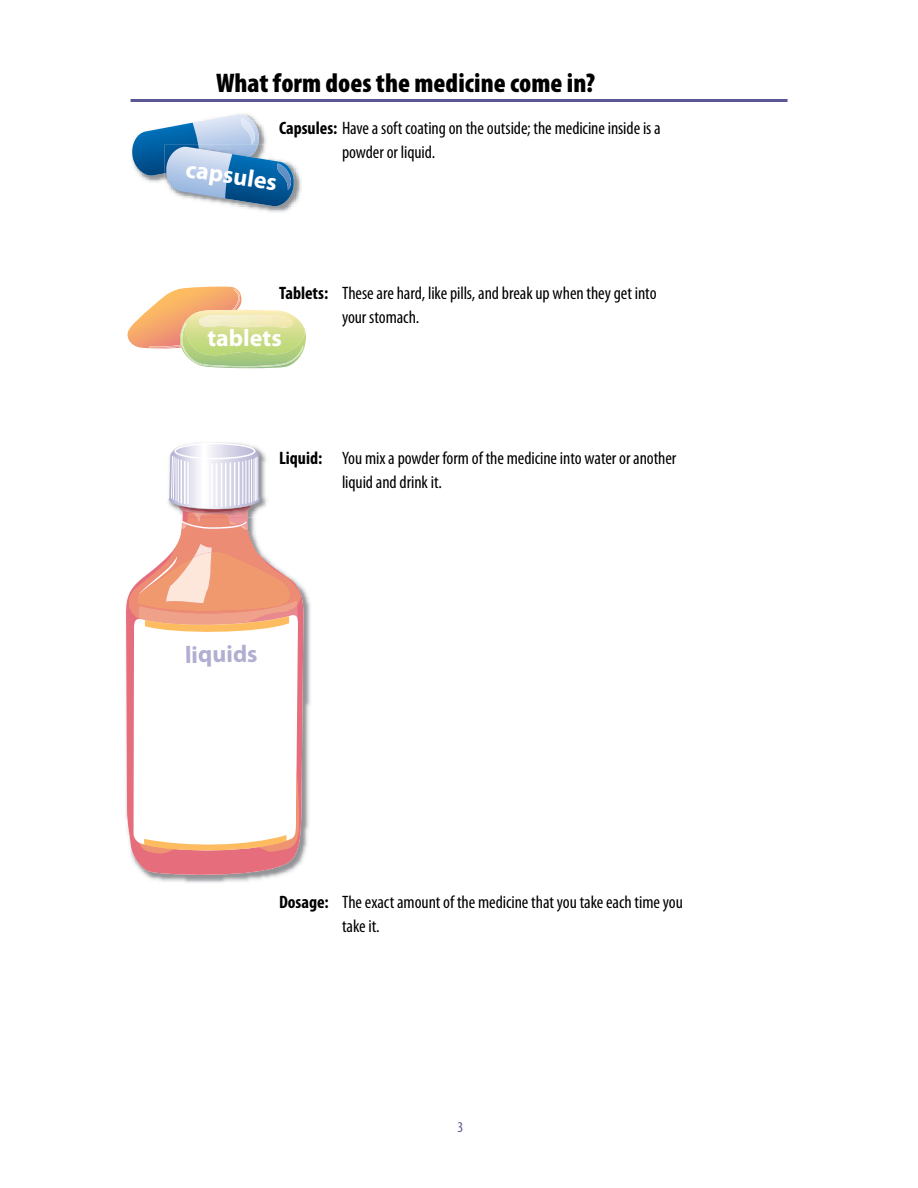
<style>
.page{position:relative;width:918px;height:1188px;background:#fff}
.page>*{position:absolute;margin:0;border:0;box-sizing:border-box;transform-origin:0 0}
.t1{font:900 condensed 27px "Myriad Pro";color:#000}
.t2{font:700 24px "Myriad Pro";color:#fff}
.t3{font:700 24px "Myriad Pro";color:#b0aed1}
.t4{font:condensed 18px/24px "Myriad Pro";letter-spacing:-.005em;color:#000}
.t5{font:condensed 15px "Myriad Pro";color:#5b5794}
.s1{font-weight:700}
</style>
<div class="page">
<hr style="left:131px;top:99px;width:657px;height:3px;background:#5b5794">
<img style="left:303px;top:597px;width:8px;height:261px">
<img style="left:170px;top:879px;width:91px;height:4px">
<svg style="left:126px;top:587px;width:177px;height:292px;background:#db919a"></svg>
<img style="left:174px;top:450px;width:93px;height:68px">
<img style="left:179px;top:509px;width:71px;height:9px">
<img style="left:190px;top:513px;width:39px;height:5px">
<svg style="left:168px;top:442px;width:93px;height:67px"></svg>
<svg style="left:128px;top:518px;width:174px;height:336px"></svg>
<img style="left:232px;top:168px;width:69px;height:44px">
<svg style="left:132px;top:114px;width:164px;height:92px"></svg>
<svg style="left:127px;top:287px;width:179px;height:81px"></svg>
<img style="left:181px;top:325px;width:122px;height:42px">
<img style="left:198px;top:315px;width:95px;height:13px">
<h1 class="t1" style="left:216px;top:68px;width:380px">What form does the medicine come in?</h1>
<p class="t4" style="left:342px;top:117px;width:320px;text-indent:-63px"><span class="s1">Capsules:</span> Have a soft coating on the outside; the medicine inside is a powder or liquid.</p>
<h2 class="t2" style="left:188px;top:156px;width:94px;rotate:8deg">capsules</h2>
<p class="t4" style="left:342px;top:282px;width:316px;text-indent:-63px"><span class="s1">Tablets:</span> These are hard, like pills, and break up when they get into your stomach.</p>
<h2 class="t2" style="left:207px;top:324px;width:76px">tablets</h2>
<p class="t4" style="left:342px;top:447px;width:336px;text-indent:-63px"><span class="s1">Liquid:</span> You mix a powder form of the medicine into water or another liquid and drink it.</p>
<h2 class="t3" style="left:185px;top:641px;width:74px;rotate:-1deg">liquids</h2>
<p class="t4" style="left:342px;top:891px;width:342px;text-indent:-63px"><span class="s1">Dosage:</span> The exact amount of the medicine that you take each time you take it.</p>
<p class="t5" style="left:457px;top:1119px;width:7px">3</p>
</div>
